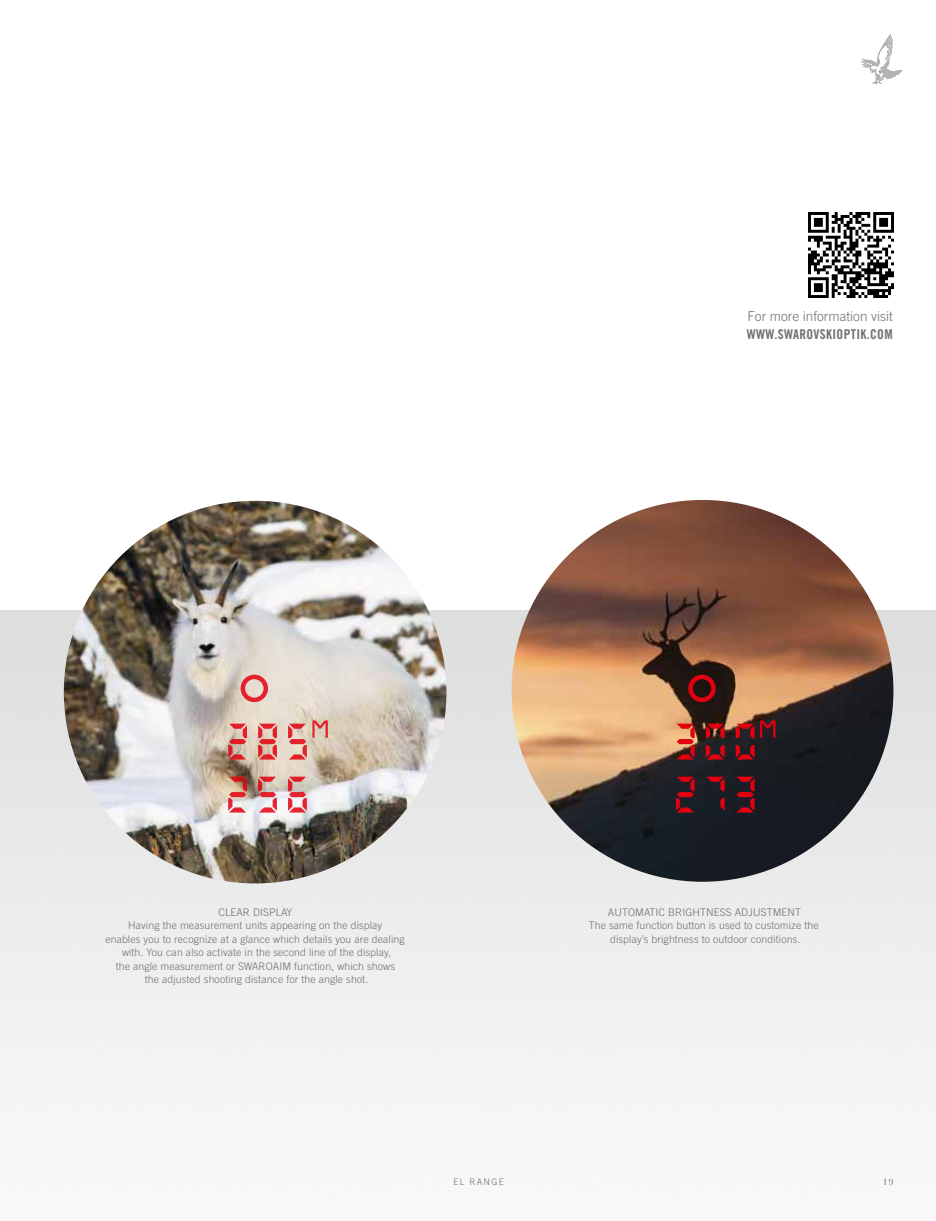
<style>
.page{position:relative;width:936px;height:1221px;background:#fff}
.page>*{position:absolute;margin:0;border:0;box-sizing:border-box;transform-origin:0 0}
.t1{font:300 13.5px "Trade Gothic LT Std";color:#6f6f6e}
.t2{font:13.5px "Trade Gothic LT Std Bd Cn 20";letter-spacing:.025em;color:#6f6f6e}
.t3{font:300 10.5px/13.5px "Trade Gothic LT Std";letter-spacing:.01em;color:#6f6f6e;text-align:center}
.t4{font:300 9px "Trade Gothic LT Std";letter-spacing:.15em;color:#6f6f6e}
.t5{font:9px "Didot LT Std";color:#6f6f6e}
</style>
<div class="page">
<img style="left:0;top:610px;width:935px;height:520px">
<img style="left:511px;top:500px;width:382px;height:381px;border-radius:191px">
<img style="left:64px;top:501px;width:382px;height:382px;border-radius:191px">
<svg style="left:688px;top:674px;width:27px;height:28px"></svg>
<svg style="left:705px;top:723px;width:19px;height:15px"></svg>
<svg style="left:706px;top:776px;width:18px;height:15px"></svg>
<svg style="left:735px;top:723px;width:19px;height:15px"></svg>
<svg style="left:705px;top:745px;width:19px;height:14px"></svg>
<svg style="left:720px;top:798px;width:4px;height:12px"></svg>
<svg style="left:735px;top:745px;width:19px;height:14px"></svg>
<svg style="left:676px;top:723px;width:18px;height:36px"></svg>
<svg style="left:675px;top:776px;width:19px;height:36px"></svg>
<svg style="left:736px;top:776px;width:18px;height:36px"></svg>
<svg style="left:760px;top:720px;width:15px;height:17px"></svg>
<svg style="left:240px;top:674px;width:28px;height:28px"></svg>
<svg style="left:228px;top:723px;width:19px;height:36px"></svg>
<svg style="left:228px;top:776px;width:19px;height:36px"></svg>
<svg style="left:258px;top:723px;width:19px;height:36px"></svg>
<svg style="left:258px;top:776px;width:19px;height:36px"></svg>
<svg style="left:288px;top:776px;width:19px;height:36px"></svg>
<svg style="left:288px;top:720px;width:40px;height:39px;background:#dea498"></svg>
<img style="left:808px;top:213px;width:85px;height:84px">
<svg style="left:861px;top:34px;width:40px;height:50px"></svg>
<p class="t1" style="left:747px;top:308px;width:147px">For more information visit</p>
<p class="t2" style="left:746px;top:326px;width:147px">WWW.SWAROVSKIOPTIK.COM</p>
<p class="t3" style="left:105px;top:905px;width:301px">CLEAR DISPLAY<br>Having the measurement units appearing on the display<br>enables you to recognize at a glance which details you are dealing with. You can also activate in the second line of the display,<br>the angle measurement or SWAROAIM function, which shows<br>the adjusted shooting distance for the angle shot.</p>
<p class="t3" style="left:588px;top:905px;width:231px">AUTOMATIC BRIGHTNESS ADJUSTMENT<br>The same function button is used to customize the display’s brightness to outdoor conditions.</p>
<p class="t4" style="left:453px;top:1176px;width:52px">EL RANGE</p>
<p class="t5" style="left:882px;top:1176px;width:12px">19</p>
</div>
